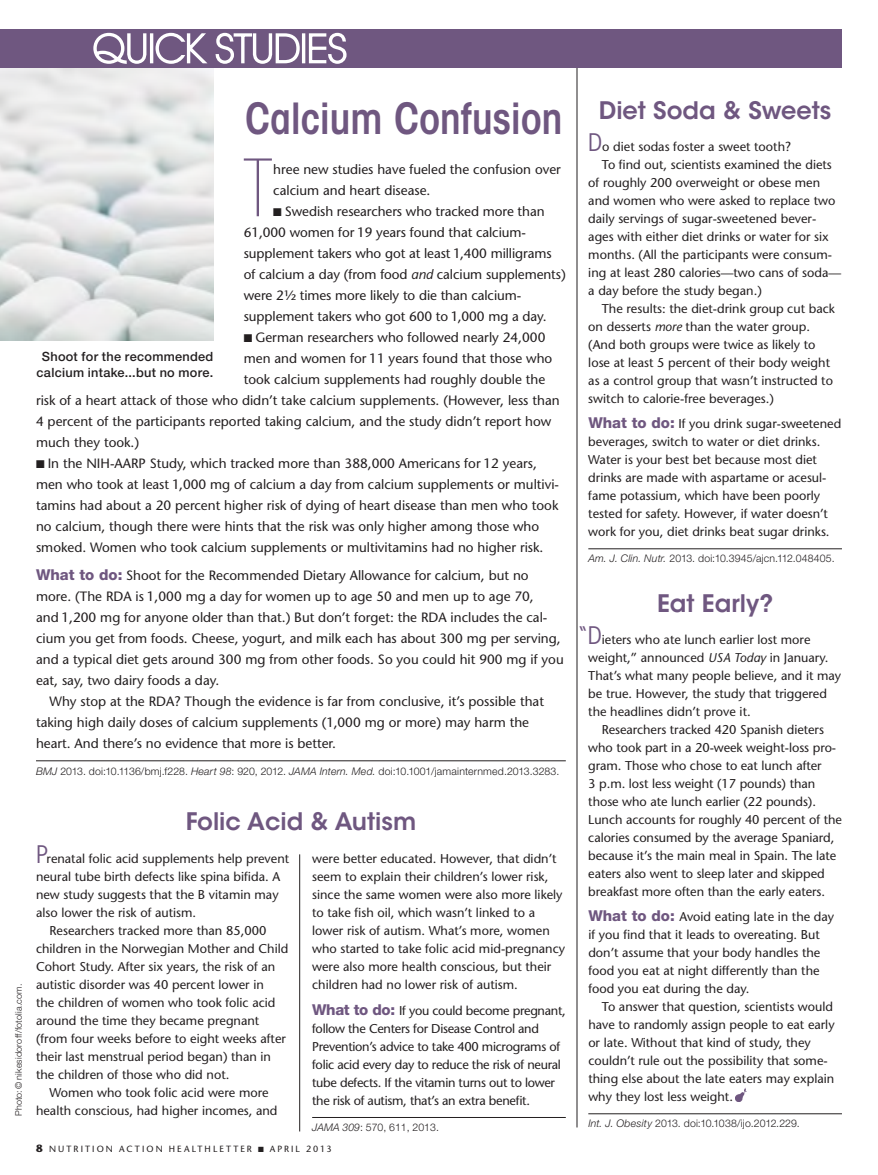
<style>
.page{position:relative;width:878px;height:1175px;background:#fff}
.page>*{position:absolute;margin:0;border:0;box-sizing:border-box;transform-origin:0 0}
.QS-Main_study1{font:200 condensed 78px "ITC Avant Garde Std";color:#6f5780}
.QS-Main_study_header{font:600 condensed 42.6px "ITC Avant Garde Std";letter-spacing:-.01em;color:#6f5780}
.QS-Bottom_left_heade{font:600 24px "ITC Avant Garde Std";color:#6f5780}
.QS-Other_studies_wha{font:500 13.5px/21px "Stone Sans Std";color:#231f20}
.QS-Main_study1-2{font:500 13.5px/21px "Stone Sans Std";color:#231f20}
.QS-Other_studies2{font:500 12.75px/18px "Stone Sans Std";color:#231f20}
.QS-Other_studies_wha-2{font:500 12.75px/18px "Stone Sans Std";color:#231f20}
.QS-Other_studies1{font:500 12.75px/18px "Stone Sans Std";color:#231f20}
.QS-Other_studies_wha-3{font:500 12.75px/18px "Stone Sans Std";letter-spacing:-.025em;color:#231f20}
.CS_CAPTION{font:500 12.75px/15.8px "Helvetica Neue LT Std";letter-spacing:.02em;color:#231f20;text-align:center}
.DOI{font:300 10.5px "Helvetica Neue LT Std";letter-spacing:.015em;color:#231f20}
.QS-Other_studies_foo{font:300 10.5px "Helvetica Neue LT Std";color:#231f20}
.QS-Folio_left{font:500 9px "Stone Sans Std";letter-spacing:.23em;color:#231f20}
.QS-Photo_credit{font:300 9px "Helvetica Neue LT Std";letter-spacing:.02em;color:#231f20}
.s1{font-style:italic}
.s2{font-family:"Helvetica Neue LT Std";font-weight:800;font-size:15px;color:#6f5780}
.s3{font-family:"ITC Avant Garde Std";font-weight:400;font-stretch:condensed;font-size:24px;color:#6f5780}
.s4{font-weight:700;font-size:10.5px}
</style>
<div class="page">
<hr style="left:36px;top:760px;width:530px;height:1px;background:#231f20">
<img style="left:0;top:67px;width:213px;height:273px">
<hr style="left:588px;top:548px;width:254px;height:1px;background:#231f20">
<hr style="left:588px;top:1113px;width:254px;height:1px;background:#231f20">
<svg style="left:735px;top:1088px;width:11px;height:13px"></svg>
<hr style="left:299px;top:854px;width:1px;height:277px;background:#231f20">
<hr style="left:576px;top:63px;width:1px;height:1064px;background:#231f20">
<hr style="left:312px;top:1117px;width:254px;height:1px;background:#231f20">
<div style="left:0;top:29px;width:841px;height:38px;background:#6f5780"></div>
<svg style="left:93px;top:32px;width:54px;height:32px"></svg>
<div style="left:150px;top:33px;width:3px;height:30px;border:2px solid #fff"></div>
<svg style="left:155px;top:32px;width:145px;height:32px"></svg>
<div style="left:302px;top:33px;width:3px;height:30px;border:2px solid #fff"></div>
<svg style="left:308px;top:32px;width:39px;height:32px"></svg>
<p class="QS-Main_study_header" style="left:245px;top:92px;width:319px">Calcium Confusion</p>
<p class="QS-Main_study1" style="left:242px;top:143px;width:32px">T</p>
<p class="QS-Main_study1-2" style="left:273px;top:159px;width:289px">hree new studies have fueled the confusion over calcium and heart disease.</p>
<p class="QS-Other_studies_wha" style="left:244px;top:201px;width:323px;text-indent:29px">■ Swedish researchers who tracked more than 61,000 women for 19 years found that calcium&shy;supplement takers who got at least 1,400 milligrams of calcium a day (from food <span class="s1">and</span> calcium supplements) were 2½ times more likely to die than calcium&shy;supplement takers who got 600 to 1,000 mg a day.</p>
<p class="QS-Other_studies_wha" style="left:244px;top:327px;width:303px">■ German researchers who followed nearly 24,000</p>
<p class="QS-Other_studies_wha" style="left:244px;top:348px;width:310px">men and women for 11 years found that those who</p>
<p class="QS-Other_studies_wha" style="left:244px;top:369px;width:303px">took calcium supplements had roughly double the</p>
<p class="QS-Other_studies_wha" style="left:36px;top:390px;width:525px">risk of a heart attack of those who didn’t take calcium supplements. (However, less than</p>
<p class="QS-Other_studies_wha" style="left:36px;top:411px;width:517px">4 percent of the participants reported taking calcium, and the study didn’t report how</p>
<p class="QS-Other_studies_wha" style="left:36px;top:432px;width:105px">much they took.)</p>
<p class="QS-Other_studies_wha" style="left:36px;top:453px;width:524px">■ In the NIH-AARP Study, which tracked more than 388,000 Americans for 12 years, men who took at least 1,000 mg of calcium a day from calcium supplements or multivi&shy;tamins had about a 20 percent higher risk of dying of heart disease than men who took no calcium, though there were hints that the risk was only higher among those who smoked. Women who took calcium supplements or multivitamins had no higher risk.</p>
<p class="QS-Other_studies_wha" style="left:36px;top:565px;width:529px"><span class="s2">What to do:</span> Shoot for the Recommended Dietary Allowance for calcium, but no more. (The RDA is 1,000 mg a day for women up to age 50 and men up to age 70,<br>and 1,200 mg for anyone older than that.) But don’t forget: the RDA includes the cal&shy;cium you get from foods. Cheese, yogurt, and milk each has about 300 mg per serving, and a typical diet gets around 300 mg from other foods. So you could hit 900 mg if you eat, say, two dairy foods a day.</p>
<p class="QS-Other_studies_wha" style="left:36px;top:691px;width:509px;text-indent:14px">Why stop at the RDA? Though the evidence is far from conclusive, it’s possible that taking high daily doses of calcium supplements (1,000 mg or more) may harm the heart. And there’s no evidence that more is better.</p>
<p class="DOI" style="left:36px;top:764px;width:525px"><span class="s1">BMJ</span> 2013. doi:10.1136/bmj.f228. <span class="s1">Heart 98</span>: 920, 2012. <span class="s1">JAMA Intern. Med.</span> doi:10.1001/jamainternmed.2013.3283.</p>
<p class="CS_CAPTION" style="left:37px;top:349px;width:178px">Shoot for the recommended calcium intake...but no more.</p>
<p class="QS-Photo_credit" style="left:13px;top:1116px;width:134px;rotate:-90deg">Photo: © nikesidoroff/fotolia.com.</p>
<p class="QS-Bottom_left_heade" style="left:186px;top:806px;width:232px">Folic Acid &amp; Autism</p>
<p class="QS-Other_studies1" style="left:36px;top:850px;width:255px"><span class="s3">P</span>renatal folic acid supplements help prevent neural tube birth defects like spina bifida. A new study suggests that the B vitamin may also lower the risk of autism.</p>
<p class="QS-Other_studies2" style="left:36px;top:922px;width:254px;text-indent:14px">Researchers tracked more than 85,000 children in the Norwegian Mother and Child Cohort Study. After six years, the risk of an autistic disorder was 40 percent lower in<br>the children of women who took folic acid around the time they became pregnant (from four weeks before to eight weeks after their last menstrual period began) than in the children of those who did not.</p>
<p class="QS-Other_studies2" style="left:36px;top:1084px;width:243px;text-align:center">Women who took folic acid were more health conscious, had higher incomes, and</p>
<p class="QS-Other_studies2" style="left:312px;top:850px;width:254px">were better educated. However, that didn’t seem to explain their children’s lower risk, since the same women were also more likely to take fish oil, which wasn’t linked to a lower risk of autism. What’s more, women who started to take folic acid mid-pregnancy were also more health conscious, but their children had no lower risk of autism.</p>
<p class="QS-Other_studies_wha-3" style="left:312px;top:1001px;width:255px"><span class="s2">What to do:</span> If you could become pregnant, follow the Centers for Disease Control and Prevention’s advice to take 400 micrograms of folic acid every day to reduce the risk of neural tube defects. If the vitamin turns out to lower the risk of autism, that’s an extra benefit.</p>
<p class="QS-Other_studies_foo" style="left:312px;top:1121px;width:128px"><span class="s1">JAMA 309</span>: 570, 611, 2013.</p>
<p class="QS-Folio_left" style="left:36px;top:1143px;width:297px"><span class="s4">8</span> NUTRITION ACTION HEALTHLETTER ■ APRIL 2013</p>
<p class="QS-Bottom_left_heade" style="left:598px;top:95px;width:234px">Diet Soda &amp; Sweets</p>
<p class="QS-Other_studies1" style="left:588px;top:137px;width:204px"><span class="s3">D</span>o diet sodas foster a sweet tooth?</p>
<p class="QS-Other_studies2" style="left:588px;top:155px;width:254px;text-indent:14px">To find out, scientists examined the diets of roughly 200 overweight or obese men and women who were asked to replace two daily servings of sugar-sweetened bever&shy;ages with either diet drinks or water for six months. (All the participants were consum&shy;ing at least 280 calories—two cans of soda— a day before the study began.)</p>
<p class="QS-Other_studies2" style="left:588px;top:299px;width:248px;text-indent:14px">The results: the diet-drink group cut back on desserts <span class="s1">more</span> than the water group. (And both groups were twice as likely to lose at least 5 percent of their body weight as a control group that wasn’t instructed to switch to calorie-free beverages.)</p>
<p class="QS-Other_studies_wha-2" style="left:588px;top:415px;width:254px"><span class="s2">What to do:</span> If you drink sugar-sweetened beverages, switch to water or diet drinks.<br>Water is your best bet because most diet drinks are made with aspartame or acesul&shy;fame potassium, which have been poorly tested for safety. However, if water doesn’t work for you, diet drinks beat sugar drinks.</p>
<p class="DOI" style="left:588px;top:552px;width:248px"><span class="s1">Am. J. Clin. Nutr.</span> 2013. doi:10.3945/ajcn.112.048405.</p>
<p class="QS-Bottom_left_heade" style="left:657px;top:588px;width:118px">Eat Early?</p>
<p class="QS-Other_studies1" style="left:588px;top:630px;width:254px;text-indent:-10px"><span class="s3">“D</span>ieters who ate lunch earlier lost more weight,” announced <span class="s1">USA Today</span> in January.<br>That’s what many people believe, and it may be true. However, the study that triggered the headlines didn’t prove it.</p>
<p class="QS-Other_studies2" style="left:588px;top:720px;width:255px;text-indent:14px">Researchers tracked 420 Spanish dieters who took part in a 20-week weight-loss pro&shy;gram. Those who chose to eat lunch after<br>3 p.m. lost less weight (17 pounds) than those who ate lunch earlier (22 pounds).<br>Lunch accounts for roughly 40 percent of the calories consumed by the average Spaniard, because it’s the main meal in Spain. The late eaters also went to sleep later and skipped breakfast more often than the early eaters.</p>
<p class="QS-Other_studies_wha-2" style="left:588px;top:907px;width:247px"><span class="s2">What to do:</span> Avoid eating late in the day if you find that it leads to overeating. But don’t assume that your body handles the food you eat at night differently than the food you eat during the day.</p>
<p class="QS-Other_studies2" style="left:588px;top:997px;width:248px;text-indent:14px">To answer that question, scientists would have to randomly assign people to eat early or late. Without that kind of study, they couldn’t rule out the possibility that some&shy;thing else about the late eaters may explain why they lost less weight.</p>
<p class="DOI" style="left:588px;top:1117px;width:213px"><span class="s1">Int. J. Obesity</span> 2013. doi:10.1038/ijo.2012.229.</p>
</div>
